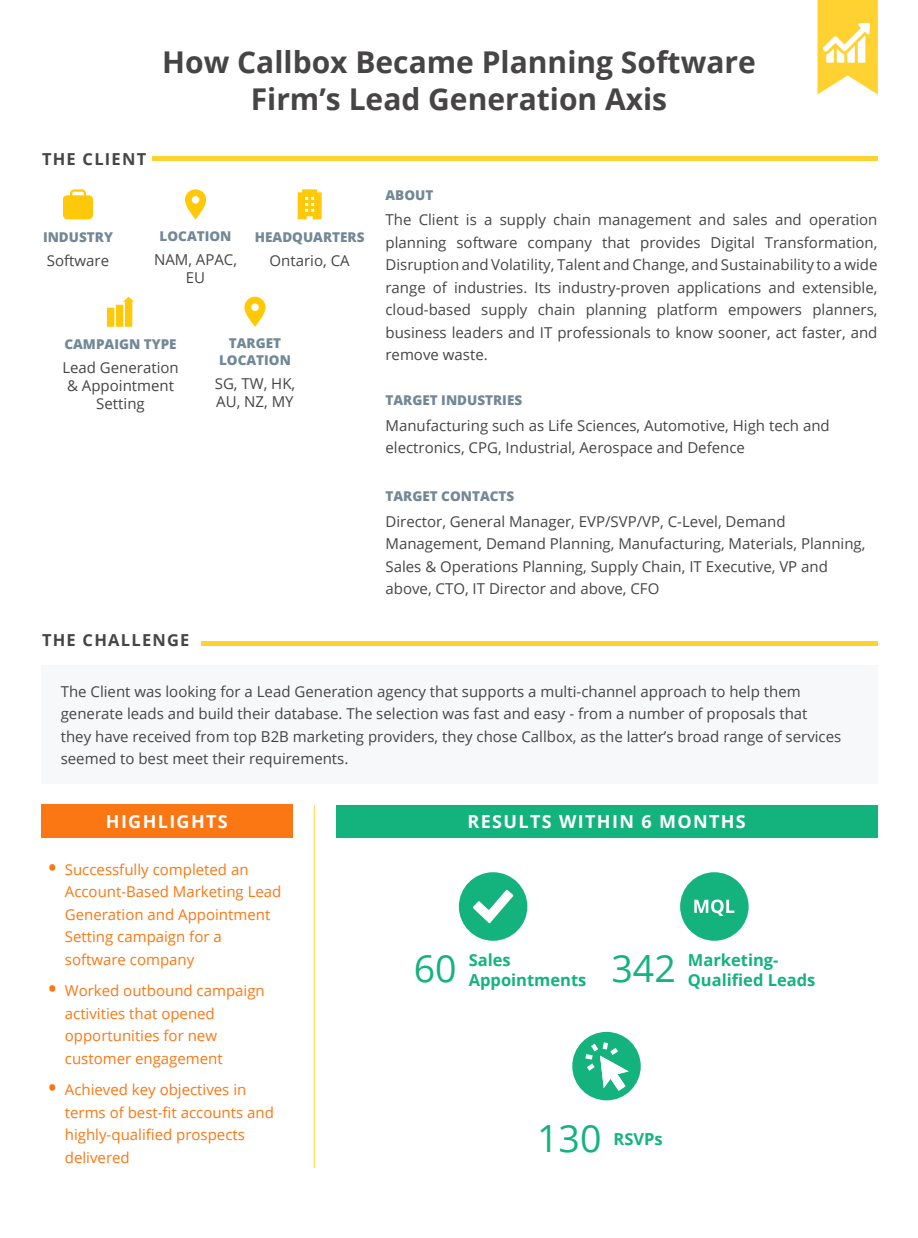
<style>
.page{position:relative;width:918px;height:1238px;background:#fff}
.page>*{position:absolute;margin:0;border:0;box-sizing:border-box;transform-origin:0 0}
.t1{font:37.5px "Open Sans";color:#14b37d}
.t2{font:700 30px/37.5px "Open Sans";color:#464444;text-align:center}
.t3{font:700 18px "Open Sans";letter-spacing:.075em;color:#fff}
.t4{font:700 16.5px/19.8px "Open Sans";color:#14b37d}
.t5{font:700 16.5px "Open Sans";letter-spacing:.075em;color:#464444}
.t6{font:15px/22.5px "Open Sans";color:#464444}
.t7{font:15px/22.5px "Open Sans";color:#fb7713}
.t8{font:800 13.5px/16.2px "Open Sans";color:#728896;text-align:center}
.s1{font-weight:700;font-size:21px}
</style>
<div class="page">
<svg style="left:818px;top:0;width:60px;height:94px"></svg>
<div style="left:152px;top:156px;width:726px;height:5px;background:#ffd231"></div>
<div style="left:201px;top:641px;width:677px;height:5px;background:#ffd231"></div>
<svg style="left:63px;top:189px;width:30px;height:30px"></svg>
<svg style="left:123px;top:297px;width:11px;height:30px"></svg>
<div style="left:116px;top:305px;width:7px;height:22px;background:#ffc90a"></div>
<div style="left:107px;top:308px;width:7px;height:19px;background:#ffc90a"></div>
<svg style="left:298px;top:189px;width:24px;height:30px"></svg>
<svg style="left:185px;top:189px;width:21px;height:30px"></svg>
<svg style="left:244px;top:297px;width:22px;height:30px"></svg>
<div style="left:41px;top:665px;width:837px;height:118px;background:#f7f8f9"></div>
<hr style="left:314px;top:805px;width:1px;height:363px;background:#ffd231">
<div style="left:336px;top:805px;width:542px;height:32px;background:#14b37d"></div>
<div style="left:41px;top:804px;width:251px;height:33px;background:#fb7713"></div>
<div style="left:459px;top:872px;width:68px;height:68px;background:#14b37d;border-radius:50%"></div>
<svg style="left:473px;top:889px;width:40px;height:34px"></svg>
<div style="left:680px;top:872px;width:69px;height:68px;background:#14b37d;border-radius:50%"></div>
<svg style="left:694px;top:899px;width:40px;height:17px"></svg>
<svg style="left:572px;top:1031px;width:69px;height:69px"></svg>
<p class="t5" style="left:42px;top:147px;width:106px">THE CLIENT</p>
<h2 class="t2" style="left:162px;top:42px;width:595px">How Callbox Became Planning Software<br>Firm’s Lead Generation Axis</h2>
<p class="t8" style="left:43px;top:228px;width:71px">INDUSTRY</p>
<p class="t6" style="left:47px;top:248px;width:64px">Software</p>
<p class="t8" style="left:160px;top:227px;width:73px">LOCATION</p>
<p class="t6" style="left:154px;top:250px;width:85px;line-height:18px;text-align:center">NAM, APAC,<br>EU</p>
<p class="t8" style="left:255px;top:228px;width:111px">HEADQUARTERS</p>
<p class="t6" style="left:270px;top:248px;width:82px">Ontario, CA</p>
<p class="t8" style="left:64px;top:335px;width:114px">CAMPAIGN TYPE</p>
<p class="t6" style="left:62px;top:358px;width:118px;line-height:18px;text-align:center">Lead Generation &amp; Appointment<br>Setting</p>
<p class="t8" style="left:219px;top:335px;width:73px">TARGET<br>LOCATION</p>
<p class="t6" style="left:215px;top:374px;width:82px;line-height:18px">SG, TW, HK,<br>AU, NZ, MY</p>
<p class="t5" style="left:42px;top:628px;width:149px">THE CHALLENGE</p>
<p class="t8" style="left:386px;top:186px;width:49px">ABOUT</p>
<p class="t6" style="left:386px;top:208px;width:494px;text-align:justify">The Client is a supply chain management and sales and operation planning software company that provides Digital Transformation, Disruption and Volatility, Talent and Change, and Sustainability to a wide range of industries. Its industry-proven applications and extensible, cloud-based supply chain planning platform empowers planners, business leaders and IT professionals to know sooner, act faster, and remove waste.</p>
<p class="t8" style="left:386px;top:391px;width:138px">TARGET INDUSTRIES</p>
<p class="t6" style="left:386px;top:414px;width:446px">Manufacturing such as Life Sciences, Automotive, High tech and electronics, CPG, Industrial, Aerospace and Defence</p>
<p class="t8" style="left:386px;top:487px;width:130px">TARGET CONTACTS</p>
<p class="t6" style="left:386px;top:510px;width:482px">Director, General Manager, EVP/SVP/VP, C-Level, Demand Management, Demand Planning, Manufacturing, Materials, Planning, Sales &amp; Operations Planning, Supply Chain, IT Executive, VP and above, CTO, IT Director and above, CFO</p>
<p class="t6" style="left:61px;top:679px;width:782px">The Client was looking for a Lead Generation agency that supports a multi-channel approach to help them generate leads and build their database. The selection was fast and easy - from a number of proposals that they have received from top B2B marketing providers, they chose Callbox, as the latter’s broad range of services seemed to best meet their requirements.</p>
<p class="t3" style="left:106px;top:808px;width:123px">HIGHLIGHTS</p>
<p class="t3" style="left:468px;top:809px;width:280px">RESULTS WITHIN 6 MONTHS</p>
<p class="t7" style="left:65px;top:857px;width:218px;text-indent:-16px"><span class="s1">•</span> Successfully completed an<br>Account-Based Marketing Lead<br>Generation and Appointment<br>Setting campaign for a software company</p>
<p class="t7" style="left:65px;top:979px;width:201px;text-indent:-16px"><span class="s1">•</span> Worked outbound campaign activities that opened opportunities for new customer engagement</p>
<p class="t7" style="left:65px;top:1078px;width:211px;text-indent:-16px"><span class="s1">•</span> Achieved key objectives in terms of best-fit accounts and highly-qualified prospects delivered</p>
<h1 class="t1" style="left:414px;top:942px;width:44px">60</h1>
<p class="t4" style="left:469px;top:949px;width:119px">Sales<br>Appointments</p>
<h1 class="t1" style="left:612px;top:942px;width:66px">342</h1>
<p class="t4" style="left:688px;top:949px;width:129px">Marketing-<br>Qualified Leads</p>
<h1 class="t1" style="left:537px;top:1112px;width:66px">130</h1>
<p class="t4" style="left:614px;top:1129px;width:51px">RSVPs</p>
</div>
